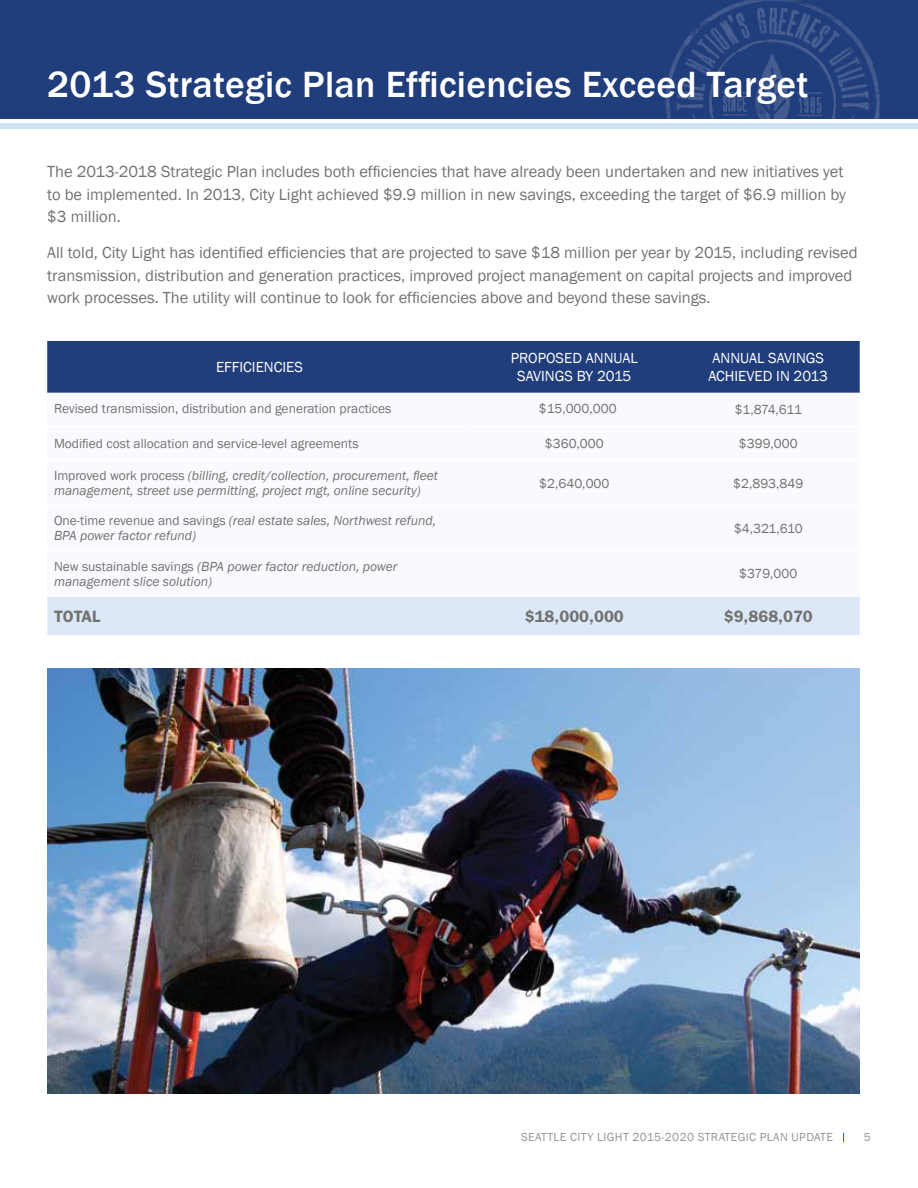
<style>
.page{position:relative;width:918px;height:1188px;background:#fff}
.page>*{position:absolute;margin:0;border:0;box-sizing:border-box;transform-origin:0 0}
.t1{font:500 37.5px "Franklin Gothic";letter-spacing:.01em;color:#fff}
.t2{font:16.5px/22.5px "Franklin Gothic";color:#717271}
.t3{font:600 16.5px "Franklin Gothic";color:#717271}
.t4{font:15px/18px "Franklin Gothic";color:#fff;text-align:center}
.t5{font:italic 13.5px/15px "Franklin Gothic";color:#717271}
.t6{font:13.5px "Franklin Gothic";color:#717271}
.t7{font:12px "Franklin Gothic";letter-spacing:.03em;color:#939598}
.s1{font-style:normal}
</style>
<div class="page">
<div style="left:0;top:0;width:918px;height:118px;background:#203d7c"></div>
<img style="left:665px;top:0;width:215px;height:118px">
<div style="left:0;top:123px;width:918px;height:6px;background:#cfe0f3"></div>
<div style="left:47px;top:341px;width:813px;height:52px;background:#203d7c"></div>
<div style="left:47px;top:597px;width:813px;height:38px;background:#dce8f6"></div>
<img style="left:47px;top:669px;width:813px;height:425px">
<h1 class="t1" style="left:47px;top:61px;width:763px">2013 Strategic Plan Efficiencies Exceed Target</h1>
<p class="t2" style="left:47px;top:161px;width:800px">The 2013-2018 Strategic Plan includes both efficiencies that have already been undertaken and new initiatives yet to be implemented. In 2013, City Light achieved $9.9 million in new savings, exceeding the target of $6.9 million by $3 million.</p>
<p class="t2" style="left:47px;top:242px;width:812px">All told, City Light has identified efficiencies that are projected to save $18 million per year by 2015, including revised transmission, distribution and generation practices, improved project management on capital projects and improved work processes. The utility will continue to look for efficiencies above and beyond these savings.</p>
<p class="t4" style="left:216px;top:358px;width:88px">EFFICIENCIES</p>
<p class="t4" style="left:511px;top:349px;width:128px">PROPOSED ANNUAL<br>SAVINGS BY 2015</p>
<p class="t4" style="left:709px;top:349px;width:121px;text-align:left">ANNUAL SAVINGS<br>ACHIEVED IN 2013</p>
<p class="t6" style="left:54px;top:400px;width:339px">Revised transmission, distribution and generation practices</p>
<p class="t6" style="left:539px;top:400px;width:79px">$15,000,000</p>
<p class="t6" style="left:735px;top:401px;width:69px">$1,874,611</p>
<p class="t6" style="left:54px;top:435px;width:306px">Modified cost allocation and service-level agreements</p>
<p class="t6" style="left:545px;top:435px;width:60px">$360,000</p>
<p class="t6" style="left:739px;top:435px;width:60px">$399,000</p>
<p class="t5" style="left:54px;top:468px;width:385px"><span class="s1">Improved work process</span> (billing, credit/collection, procurement, fleet management, street use permitting, project mgt, online security)</p>
<p class="t6" style="left:539px;top:475px;width:72px">$2,640,000</p>
<p class="t6" style="left:733px;top:475px;width:72px">$2,893,849</p>
<p class="t5" style="left:54px;top:514px;width:384px"><span class="s1">One-time revenue and savings</span> (real estate sales, Northwest refund,<br>BPA power factor refund)</p>
<p class="t6" style="left:734px;top:520px;width:70px">$4,321,610</p>
<p class="t5" style="left:54px;top:559px;width:345px"><span class="s1">New sustainable savings</span> (BPA power factor reduction, power management slice solution)</p>
<p class="t6" style="left:739px;top:565px;width:60px">$379,000</p>
<p class="t3" style="left:54px;top:607px;width:48px">TOTAL</p>
<p class="t3" style="left:525px;top:607px;width:100px">$18,000,000</p>
<p class="t3" style="left:724px;top:607px;width:91px">$9,868,070</p>
<p class="t7" style="left:521px;top:1130px;width:313px">SEATTLE CITY LIGHT 2015-2020 STRATEGIC PLAN UPDATE</p>
<p class="t7" style="left:864px;top:1130px;width:9px">5</p>
</div>
